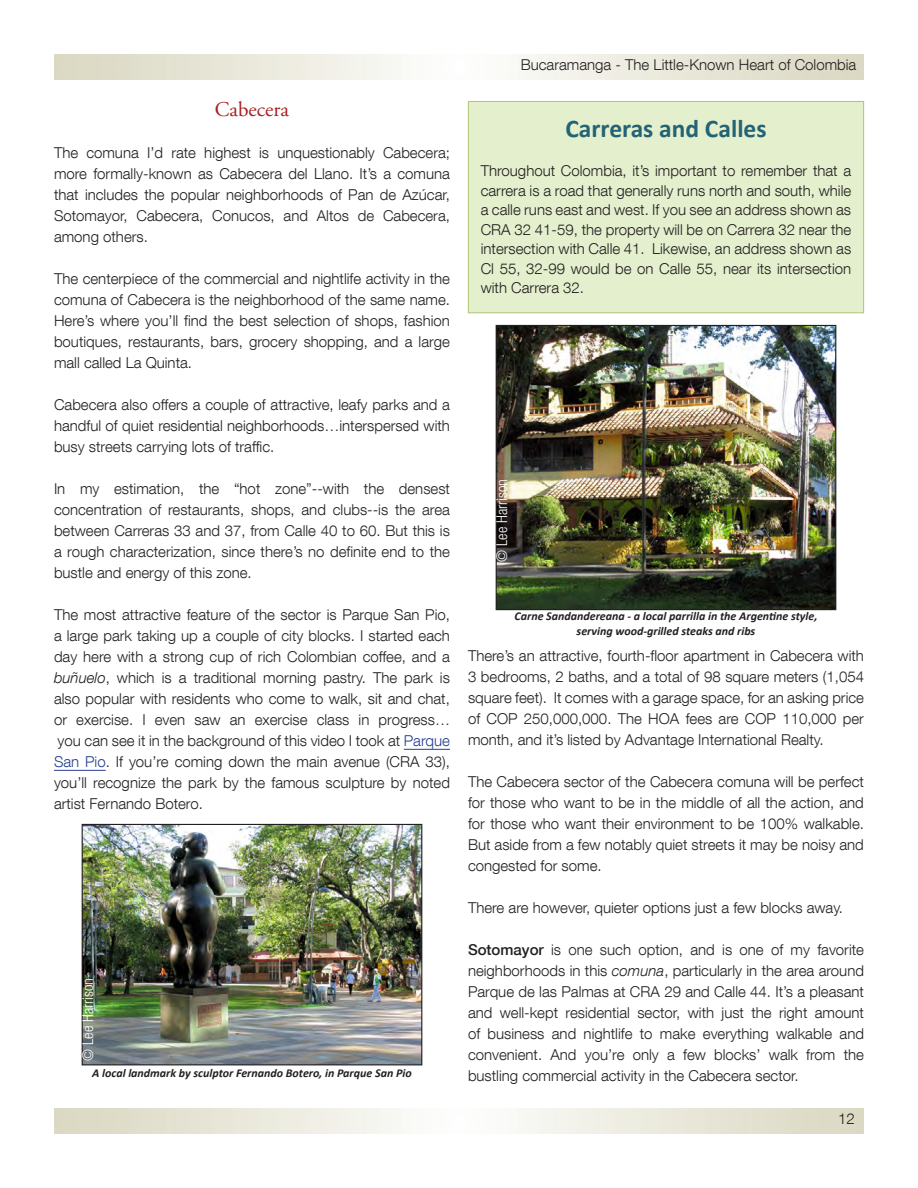
<style>
.page{position:relative;width:918px;height:1188px;background:#fff}
.page>*{position:absolute;margin:0;border:0;box-sizing:border-box;transform-origin:0 0}
.sidebar_title{font:700 25.5px "Calibri";color:#236376}
.article_headers{font:21px "Adobe Garamond Pro";color:#a91f20}
.text{font:300 15px/21px "Helvetica Neue LT Com";color:#231f20;text-align:justify}
.sidebar{font:300 15px/19.5px "Helvetica Neue LT Com";color:#231f20;text-align:justify}
.photo_credit{font:300 condensed 15px "Helvetica Neue LT Com";color:#fff}
.photo_caption{font:italic 700 12px "Calibri";color:#231f20}
.s1{font-style:italic}
.s2{color:#253f8e}
.s3{font-weight:500}
</style>
<div class="page">
<svg style="left:54px;top:1108px;width:810px;height:26px"></svg>
<svg style="left:54px;top:54px;width:810px;height:26px"></svg>
<hr style="left:404px;top:749px;width:46px;height:1px;background:#253f8e">
<hr style="left:54px;top:770px;width:52px;height:1px;background:#253f8e">
<img style="left:84px;top:826px;width:336px;height:237px">
<div style="left:82px;top:824px;width:340px;height:241px;border:1px solid #231f20"></div>
<div style="left:468px;top:101px;width:396px;height:212px;background:#e3efcd"></div>
<div style="left:468px;top:101px;width:396px;height:212px;border:1px solid #b0c677"></div>
<img style="left:498px;top:327px;width:336px;height:281px">
<div style="left:496px;top:325px;width:340px;height:285px;border:1px solid #231f20"></div>
<p class="article_headers" style="left:215px;top:97px;width:76px">Cabecera</p>
<p class="text" style="left:54px;top:142px;width:398px">The comuna I’d rate highest is unquestionably Cabecera; more formally-known as Cabecera del Llano. It’s a comuna that includes the popular neighborhoods of Pan de Azúcar, Sotomayor, Cabecera, Conucos, and Altos de Cabecera, among others.</p>
<p class="text" style="left:54px;top:268px;width:398px">The centerpiece of the commercial and nightlife activity in the comuna of Cabecera is the neighborhood of the same name.<br>Here’s where you’ll find the best selection of shops, fashion boutiques, restaurants, bars, grocery shopping, and a large mall called La Quinta.</p>
<p class="text" style="left:54px;top:394px;width:398px">Cabecera also offers a couple of attractive, leafy parks and a handful of quiet residential neighborhoods…interspersed with busy streets carrying lots of traffic.</p>
<p class="text" style="left:54px;top:478px;width:398px">In my estimation, the “hot zone”--with the densest concentration of restaurants, shops, and clubs--is the area between Carreras 33 and 37, from Calle 40 to 60. But this is a rough characterization, since there’s no definite end to the bustle and energy of this zone.</p>
<p class="text" style="left:54px;top:604px;width:398px">The most attractive feature of the sector is Parque San Pio, a large park taking up a couple of city blocks. I started each day here with a strong cup of rich Colombian coffee, and a <span class="s1">buñuelo</span>, which is a traditional morning pastry. The park is also popular with residents who come to walk, sit and chat, or exercise. I even saw an exercise class in progress… you can see it in the background of this video I took at <span class="s2">Parque San Pio</span>. If you’re coming down the main avenue (CRA 33), you’ll recognize the park by the famous sculpture by noted artist Fernando Botero.</p>
<p class="photo_credit" style="left:79px;top:1061px;width:84px;rotate:-90deg">© Lee Harrison</p>
<p class="photo_caption" style="left:92px;top:1066px;width:321px">A local landmark by sculptor Fernando Botero, in Parque San Pio</p>
<p class="text" style="left:521px;top:54px;width:337px">Bucaramanga - The Little-Known Heart of Colombia</p>
<p class="sidebar_title" style="left:565px;top:113px;width:203px">Carreras and Calles</p>
<p class="sidebar" style="left:481px;top:161px;width:372px">Throughout Colombia, it’s important to remember that a carrera is a road that generally runs north and south, while a calle runs east and west. If you see an address shown as CRA 32 41-59, the property will be on Carrera 32 near the intersection with Calle 41. Likewise, an address shown as Cl 55, 32-99 would be on Calle 55, near its intersection with Carrera 32.</p>
<p class="photo_credit" style="left:493px;top:562px;width:84px;rotate:-90deg">© Lee Harrison</p>
<p class="photo_caption" style="left:515px;top:609px;width:304px">Carne Sandandereana - a local parrilla in the Argentine style,</p>
<p class="photo_caption" style="left:577px;top:624px;width:180px">serving wood-grilled steaks and ribs</p>
<p class="text" style="left:468px;top:644px;width:398px">There’s an attractive, fourth-floor apartment in Cabecera with 3 bedrooms, 2 baths, and a total of 98 square meters (1,054 square feet). It comes with a garage space, for an asking price of COP 250,000,000. The HOA fees are COP 110,000 per month, and it’s listed by Advantage International Realty.</p>
<p class="text" style="left:468px;top:770px;width:398px">The Cabecera sector of the Cabecera comuna will be perfect for those who want to be in the middle of all the action, and for those who want their environment to be 100% walkable.<br>But aside from a few notably quiet streets it may be noisy and congested for some.</p>
<p class="text" style="left:468px;top:896px;width:377px">There are however, quieter options just a few blocks away.</p>
<p class="text" style="left:468px;top:938px;width:398px"><span class="s3">Sotomayor</span> is one such option, and is one of my favorite neighborhoods in this <span class="s1">comuna</span>, particularly in the area around Parque de las Palmas at CRA 29 and Calle 44. It’s a pleasant and well-kept residential sector, with just the right amount of business and nightlife to make everything walkable and convenient. And you’re only a few blocks’ walk from the bustling commercial activity in the Cabecera sector.</p>
<p class="text" style="left:838px;top:1108px;width:18px">12</p>
</div>
